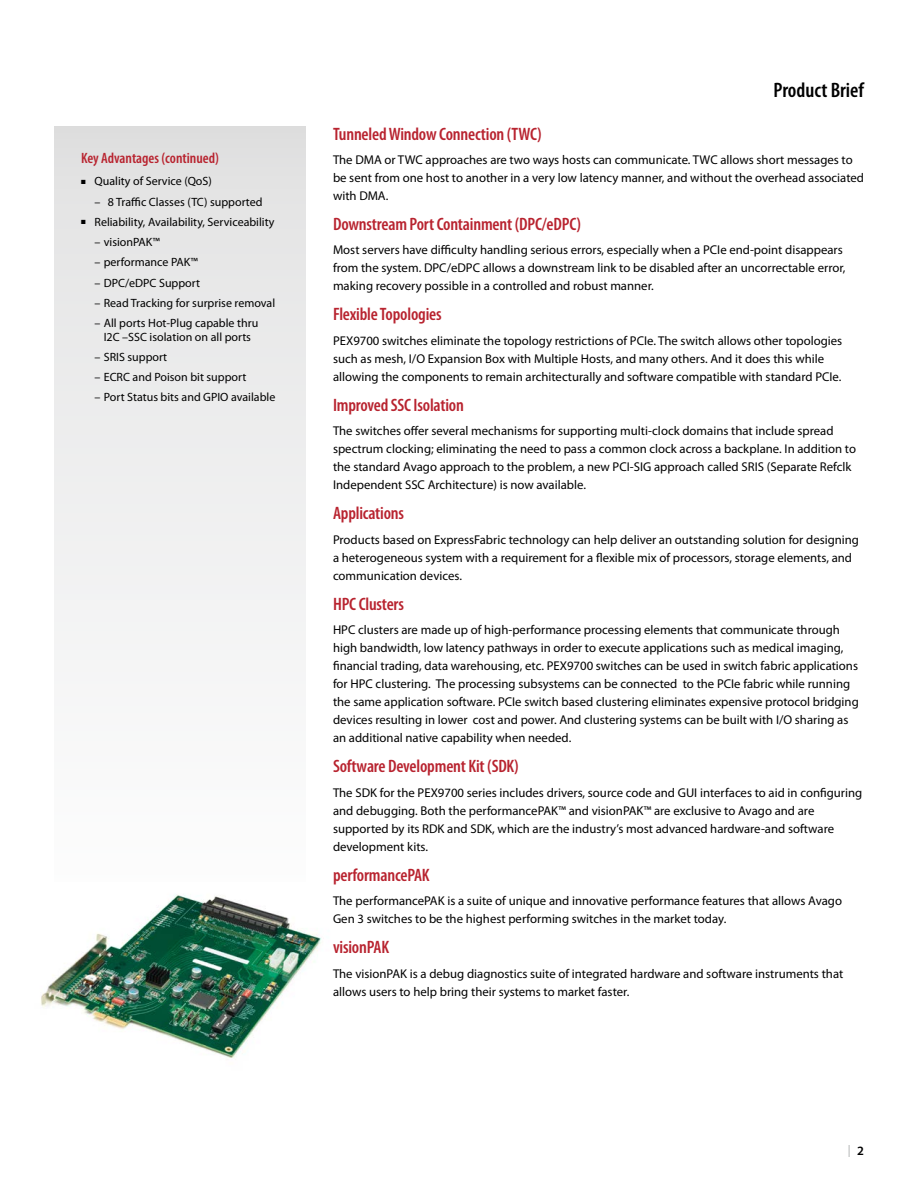
<style>
.page{position:relative;width:918px;height:1188px;background:#fff}
.page>*{position:absolute;margin:0;border:0;box-sizing:border-box;transform-origin:0 0}
.t1{font:600 condensed 21px "Myriad Pro";color:#000}
.t2{font:600 condensed 18px "Myriad Pro";letter-spacing:-.01em;color:#b8232f}
.t3{font:600 condensed 15px "Myriad Pro";color:#b8232f}
.t4{font:12.75px/18px "Myriad Pro";color:#000}
.t5{font:12px/13.5px "Myriad Pro";color:#000;text-align:center}
.t6{font:12px "Myriad Pro";color:#aaacad}
.s1{font-weight:600;font-size:12.75px;color:#000}
</style>
<div class="page">
<div style="left:54px;top:126px;width:252px;height:795px;background:linear-gradient(to bottom,#e1e1e2,#feffff)"></div>
<img style="left:41px;top:882px;width:281px;height:176px">
<p class="t3" style="left:81px;top:149px;width:139px">Key Advantages (continued)</p>
<p class="t5" style="left:81px;top:175px;width:132px">■ Quality of Service (QoS)</p>
<p class="t5" style="left:94px;top:195px;width:170px">– 8 Traffic Classes (TC) supported</p>
<p class="t5" style="left:81px;top:215px;width:195px">■ Reliability, Availability, Serviceability</p>
<p class="t5" style="left:94px;top:235px;width:67px">– visionPAK™</p>
<p class="t5" style="left:94px;top:256px;width:105px">– performance PAK™</p>
<p class="t5" style="left:94px;top:276px;width:107px">– DPC/eDPC Support</p>
<p class="t5" style="left:94px;top:296px;width:182px">– Read Tracking for surprise removal</p>
<p class="t5" style="left:94px;top:316px;width:165px">– All ports Hot-Plug capable thru<br>I2C –SSC isolation on all ports</p>
<p class="t5" style="left:94px;top:350px;width:74px">– SRIS support</p>
<p class="t5" style="left:94px;top:370px;width:153px">– ECRC and Poison bit support</p>
<p class="t5" style="left:94px;top:390px;width:182px">– Port Status bits and GPIO available</p>
<h1 class="t1" style="left:773px;top:77px;width:92px">Product Brief</h1>
<h2 class="t2" style="left:333px;top:122px;width:210px">Tunneled Window Connection (TWC)</h2>
<p class="t4" style="left:333px;top:151px;width:533px">The DMA or TWC approaches are two ways hosts can communicate. TWC allows short messages to be sent from one host to another in a very low latency manner, and without the overhead associated with DMA.</p>
<h2 class="t2" style="left:333px;top:213px;width:249px">Downstream Port Containment (DPC/eDPC)</h2>
<p class="t4" style="left:333px;top:241px;width:514px">Most servers have difficulty handling serious errors, especially when a PCIe end-point disappears from the system. DPC/eDPC allows a downstream link to be disabled after an uncorrectable error, making recovery possible in a controlled and robust manner.</p>
<h2 class="t2" style="left:333px;top:303px;width:110px">Flexible Topologies</h2>
<p class="t4" style="left:333px;top:331px;width:511px">PEX9700 switches eliminate the topology restrictions of PCIe. The switch allows other topologies such as mesh, I/O Expansion Box with Multiple Hosts, and many others. And it does this while allowing the components to remain architecturally and software compatible with standard PCIe.</p>
<h2 class="t2" style="left:333px;top:394px;width:132px">Improved SSC Isolation</h2>
<p class="t4" style="left:333px;top:422px;width:525px">The switches offer several mechanisms for supporting multi-clock domains that include spread spectrum clocking; eliminating the need to pass a common clock across a backplane. In addition to the standard Avago approach to the problem, a new PCI-SIG approach called SRIS (Separate Refclk Independent SSC Architecture) is now available.</p>
<h2 class="t2" style="left:333px;top:502px;width:73px">Applications</h2>
<p class="t4" style="left:333px;top:530px;width:528px">Products based on ExpressFabric technology can help deliver an outstanding solution for designing a heterogeneous system with a requirement for a flexible mix of processors, storage elements, and communication devices.</p>
<h2 class="t2" style="left:333px;top:593px;width:72px">HPC Clusters</h2>
<p class="t4" style="left:333px;top:621px;width:527px">HPC clusters are made up of high-performance processing elements that communicate through high bandwidth, low latency pathways in order to execute applications such as medical imaging, financial trading, data warehousing, etc. PEX9700 switches can be used in switch fabric applications for HPC clustering. The processing subsystems can be connected to the PCIe fabric while running the same application software. PCIe switch based clustering eliminates expensive protocol bridging devices resulting in lower cost and power. And clustering systems can be built with I/O sharing as an additional native capability when needed.</p>
<h2 class="t2" style="left:333px;top:755px;width:187px">Software Development Kit (SDK)</h2>
<p class="t4" style="left:333px;top:783px;width:531px">The SDK for the PEX9700 series includes drivers, source code and GUI interfaces to aid in configuring and debugging. Both the performancePAK™ and visionPAK™ are exclusive to Avago and are supported by its RDK and SDK, which are the industry’s most advanced hardware-and software development kits.</p>
<h2 class="t2" style="left:333px;top:864px;width:98px">performancePAK</h2>
<p class="t4" style="left:333px;top:892px;width:511px">The performancePAK is a suite of unique and innovative performance features that allows Avago<br>Gen 3 switches to be the highest performing switches in the market today.</p>
<h2 class="t2" style="left:333px;top:936px;width:58px">visionPAK</h2>
<p class="t4" style="left:333px;top:964px;width:512px">The visionPAK is a debug diagnostics suite of integrated hardware and software instruments that allows users to help bring their systems to market faster.</p>
<p class="t6" style="left:848px;top:1143px;width:18px">| <span class="s1">2</span></p>
</div>
